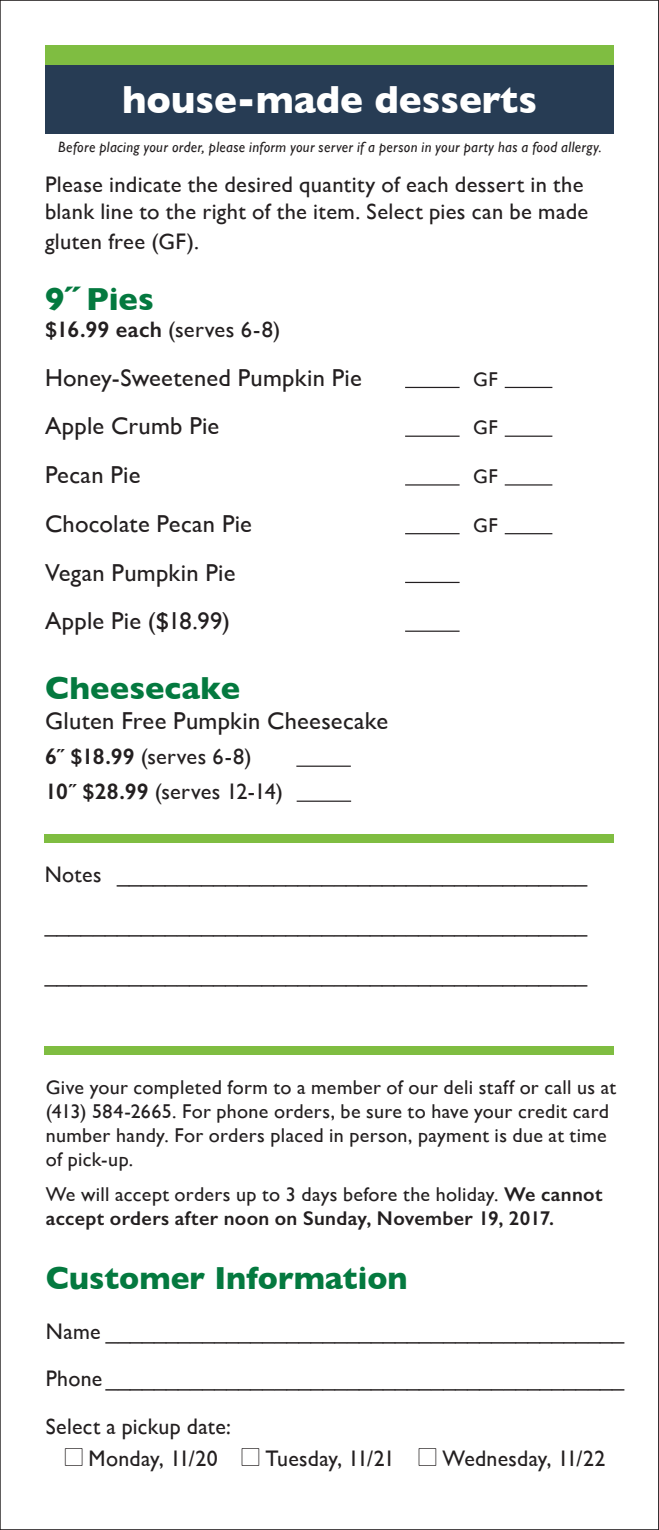
<style>
.page{position:relative;width:659px;height:1530px;background:#fff}
.page>*{position:absolute;margin:0;border:0;box-sizing:border-box;transform-origin:0 0}
.t1{font:800 40px "Gill Sans";color:#fff;scale:.96 1}
.t2{font:700 32.5px "Gill Sans";color:#04793f}
.t3{font:24.5px/48.8px "Gill Sans";letter-spacing:.01em;color:#231f20}
.t4{font:22.5px/47.5px "Gill Sans";letter-spacing:.015em;color:#231f20}
.t5{font:20px/24px "Gill Sans";letter-spacing:.015em;color:#231f20}
.t6{font:600 20px/24px "Gill Sans";letter-spacing:.015em;color:#231f20}
.t7{font:italic 15px "Gill Sans";letter-spacing:.02em;color:#231f20}
.s1{font-weight:600}
.s2{font-weight:400}
</style>
<div class="page">
<div style="left:45px;top:65px;width:569px;height:69px;background:#273c54"></div>
<div style="left:45px;top:45px;width:569px;height:20px;background:#7fbd41"></div>
<div style="left:45px;top:834px;width:569px;height:9px;background:#7fbd41"></div>
<div style="left:45px;top:1046px;width:569px;height:9px;background:#7fbd41"></div>
<hr style="left:405px;top:387px;width:54px;height:1px;background:#231f20">
<hr style="left:505px;top:387px;width:47px;height:1px;background:#231f20">
<hr style="left:405px;top:436px;width:54px;height:1px;background:#231f20">
<hr style="left:505px;top:436px;width:47px;height:1px;background:#231f20">
<hr style="left:405px;top:484px;width:54px;height:2px;background:#231f20">
<hr style="left:505px;top:484px;width:47px;height:2px;background:#231f20">
<hr style="left:405px;top:533px;width:54px;height:1px;background:#231f20">
<hr style="left:505px;top:533px;width:47px;height:1px;background:#231f20">
<hr style="left:405px;top:582px;width:54px;height:1px;background:#231f20">
<hr style="left:405px;top:631px;width:54px;height:1px;background:#231f20">
<hr style="left:296px;top:766px;width:55px;height:1px;background:#231f20">
<hr style="left:297px;top:801px;width:54px;height:1px;background:#231f20">
<h1 class="t1" style="left:122px;top:76px;width:434px">house-made desserts</h1>
<p class="t7" style="left:58px;top:139px;width:545px">Before placing your order, please inform your server if a person in your party has a food allergy.</p>
<p class="t4" style="left:45px;top:170px;width:545px;line-height:27px">Please indicate the desired quantity of each dessert in the blank line to the right of the item. Select pies can be made</p>
<p class="t4" style="left:45px;top:217px;width:156px">gluten free (GF).</p>
<h2 class="t2" style="left:45px;top:273px;width:110px">9˝ Pies</h2>
<p class="t4" style="left:45px;top:305px;width:237px"><span class="s1">$16.99 each</span> (serves 6-8)</p>
<p class="t3" style="left:45px;top:353px;width:318px">Honey-Sweetened Pumpkin Pie</p>
<p class="t5" style="left:473px;top:367px;width:26px">GF</p>
<p class="t3" style="left:45px;top:401px;width:176px">Apple Crumb Pie</p>
<p class="t5" style="left:473px;top:415px;width:26px">GF</p>
<p class="t3" style="left:45px;top:450px;width:97px">Pecan Pie</p>
<p class="t5" style="left:473px;top:464px;width:26px">GF</p>
<p class="t3" style="left:45px;top:499px;width:208px">Chocolate Pecan Pie</p>
<p class="t5" style="left:473px;top:513px;width:26px">GF</p>
<p class="t3" style="left:45px;top:548px;width:192px">Vegan Pumpkin Pie<br>Apple Pie ($18.99)</p>
<h2 class="t2" style="left:45px;top:663px;width:197px">Cheesecake</h2>
<p class="t3" style="left:45px;top:696px;width:345px">Gluten Free Pumpkin Cheesecake</p>
<p class="t4" style="left:45px;top:739px;width:239px;line-height:35px"><span class="s1">6˝ $18.99</span> (serves 6-8)<br><span class="s1">10˝ $28.99</span> (serves 12-14)</p>
<p class="t4" style="left:45px;top:850px;width:544px">Notes _______________________________________</p>
<p class="t4" style="left:45px;top:900px;width:544px">_____________________________________________</p>
<p class="t4" style="left:45px;top:950px;width:544px">_____________________________________________</p>
<p class="t5" style="left:46px;top:1075px;width:572px">Give your completed form to a member of our deli staff or call us at (413) 584-2665. For phone orders, be sure to have your credit card number handy. For orders placed in person, payment is due at time of pick-up.</p>
<p class="t6" style="left:46px;top:1183px;width:558px"><span class="s2">We will accept orders up to 3 days before the holiday.</span> We cannot accept orders after noon on Sunday, November 19, 2017.</p>
<h2 class="t2" style="left:46px;top:1252px;width:363px">Customer Information</h2>
<p class="t4" style="left:46px;top:1307px;width:580px;text-align:justify">Name ___________________________________________ Phone ___________________________________________ Select a pickup date:</p>
<p class="t4" style="left:89px;top:1435px;width:131px">Monday, 11/20</p>
<p class="t4" style="left:265px;top:1435px;width:131px">Tuesday, 11/21</p>
<p class="t4" style="left:442px;top:1435px;width:164px">Wednesday, 11/22</p>
</div>
